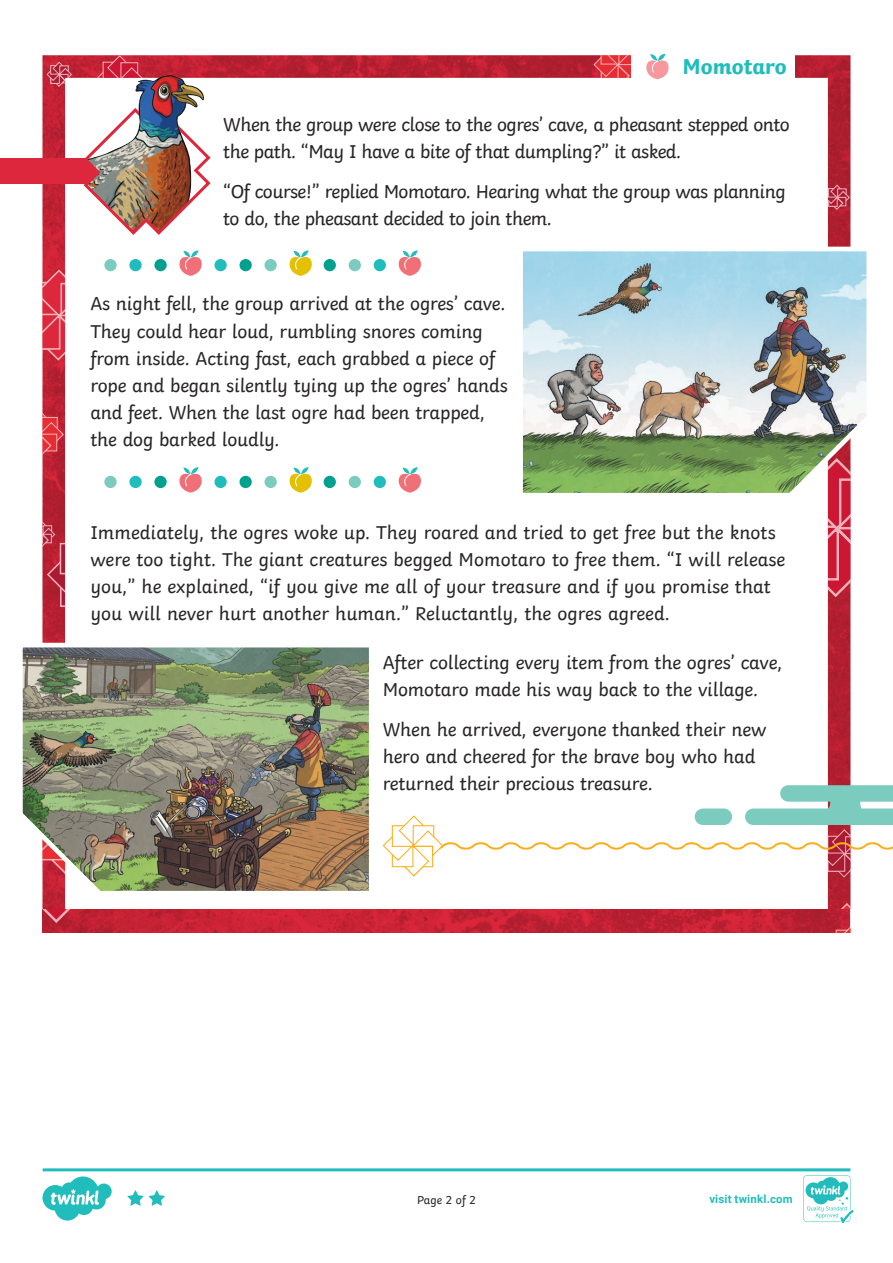
<style>
.page{position:relative;width:893px;height:1263px;background:#fff}
.page>*{position:absolute;margin:0;border:0;box-sizing:border-box;transform-origin:0 0}
.Heading_2{font:700 22.5px "Twinkl";color:#21bdbd}
.KS2_Body_Copy{font:19.5px/27px "Twinkl";letter-spacing:-.01em;color:#282526}
.KS2_Body_Copy-2{font:19.5px/27px "Twinkl";letter-spacing:-.03em;color:#282526}
.t1{font:12px "Twinkl";letter-spacing:-.005em;color:#282526}
.t2{font:700 11.4px "Roboto";letter-spacing:.02em;color:#21bdbd}
</style>
<div class="page">
<img style="left:43px;top:55px;width:807px;height:854px">
<svg style="left:824px;top:902px;width:26px;height:7px"></svg>
<svg style="left:765px;top:500px;width:85px;height:99px"></svg>
<svg style="left:43px;top:409px;width:21px;height:50px"></svg>
<svg style="left:47px;top:62px;width:25px;height:25px"></svg>
<svg style="left:824px;top:185px;width:26px;height:25px"></svg>
<svg style="left:43px;top:522px;width:92px;height:96px"></svg>
<svg style="left:43px;top:268px;width:64px;height:94px"></svg>
<img style="left:43px;top:909px;width:807px;height:23px">
<svg style="left:43px;top:909px;width:51px;height:16px"></svg>
<svg style="left:835px;top:922px;width:15px;height:10px"></svg>
<div style="left:631px;top:45px;width:164px;height:43px;background:#fff"></div>
<svg style="left:593px;top:54px;width:104px;height:35px"></svg>
<svg style="left:177px;top:250px;width:27px;height:26px"></svg>
<div style="left:104px;top:259px;width:13px;height:12px;background:#7bcbbf;border-radius:50%"></div>
<div style="left:129px;top:259px;width:13px;height:12px;background:#21bdbd;border-radius:50%"></div>
<div style="left:154px;top:259px;width:13px;height:12px;background:#00a08f;border-radius:50%"></div>
<svg style="left:287px;top:250px;width:27px;height:26px"></svg>
<div style="left:214px;top:259px;width:13px;height:12px;background:#21bdbd;border-radius:50%"></div>
<div style="left:239px;top:259px;width:13px;height:12px;background:#00a08f;border-radius:50%"></div>
<div style="left:265px;top:259px;width:12px;height:12px;background:#7bcbbf;border-radius:50%"></div>
<svg style="left:396px;top:250px;width:27px;height:26px"></svg>
<div style="left:324px;top:259px;width:12px;height:12px;background:#00a08f;border-radius:50%"></div>
<div style="left:349px;top:259px;width:12px;height:12px;background:#7bcbbf;border-radius:50%"></div>
<div style="left:374px;top:259px;width:12px;height:12px;background:#21bdbd;border-radius:50%"></div>
<div style="left:0;top:159px;width:147px;height:25px;background:#dd273c"></div>
<svg style="left:81px;top:55px;width:132px;height:182px"></svg>
<img style="left:108px;top:76px;width:95px;height:95px">
<img style="left:516px;top:244px;width:351px;height:256px">
<svg style="left:177px;top:467px;width:27px;height:26px"></svg>
<div style="left:104px;top:476px;width:13px;height:12px;background:#7bcbbf;border-radius:50%"></div>
<div style="left:129px;top:476px;width:13px;height:12px;background:#21bdbd;border-radius:50%"></div>
<div style="left:154px;top:476px;width:13px;height:12px;background:#00a08f;border-radius:50%"></div>
<svg style="left:287px;top:467px;width:27px;height:26px"></svg>
<div style="left:214px;top:476px;width:13px;height:12px;background:#21bdbd;border-radius:50%"></div>
<div style="left:239px;top:476px;width:13px;height:12px;background:#00a08f;border-radius:50%"></div>
<div style="left:265px;top:476px;width:12px;height:12px;background:#7bcbbf;border-radius:50%"></div>
<svg style="left:396px;top:467px;width:27px;height:26px"></svg>
<div style="left:324px;top:476px;width:12px;height:12px;background:#00a08f;border-radius:50%"></div>
<div style="left:349px;top:476px;width:12px;height:12px;background:#7bcbbf;border-radius:50%"></div>
<div style="left:374px;top:476px;width:12px;height:12px;background:#21bdbd;border-radius:50%"></div>
<img style="left:22px;top:640px;width:354px;height:258px">
<svg style="left:382px;top:785px;width:511px;height:93px"></svg>
<div style="left:695px;top:808px;width:37px;height:17px;background:#7bcbbf;border-radius:8px"></div>
<svg style="left:43px;top:1168px;width:810px;height:55px"></svg>
<p class="Heading_2" style="left:682px;top:48px;width:106px">Momotaro</p>
<p class="KS2_Body_Copy-2" style="left:223px;top:109px;width:568px">When the group were close to the ogres’ cave, a pheasant stepped onto the path. “May I have a bite of that dumpling?” it asked.</p>
<p class="KS2_Body_Copy-2" style="left:223px;top:176px;width:564px">“Of course!” replied Momotaro. Hearing what the group was planning to do, the pheasant decided to join them.</p>
<p class="KS2_Body_Copy" style="left:90px;top:289px;width:419px">As night fell, the group arrived at the ogres’ cave.<br>They could hear loud, rumbling snores coming from inside. Acting fast, each grabbed a piece of rope and began silently tying up the ogres’ hands and feet. When the last ogre had been trapped, the dog barked loudly.</p>
<p class="KS2_Body_Copy" style="left:90px;top:517px;width:696px">Immediately, the ogres woke up. They roared and tried to get free but the knots were too tight. The giant creatures begged Momotaro to free them. “I will release you,” he explained, “if you give me all of your treasure and if you promise that you will never hurt another human.” Reluctantly, the ogres agreed.</p>
<p class="KS2_Body_Copy" style="left:383px;top:647px;width:401px">After collecting every item from the ogres’ cave,<br>Momotaro made his way back to the village.</p>
<p class="KS2_Body_Copy" style="left:383px;top:714px;width:385px">When he arrived, everyone thanked their new hero and cheered for the brave boy who had returned their precious treasure.</p>
<p class="t1" style="left:417px;top:1191px;width:60px">Page 2 of 2</p>
<p class="t2" style="left:709px;top:1191px;width:85px">visit twinkl.com</p>
</div>
